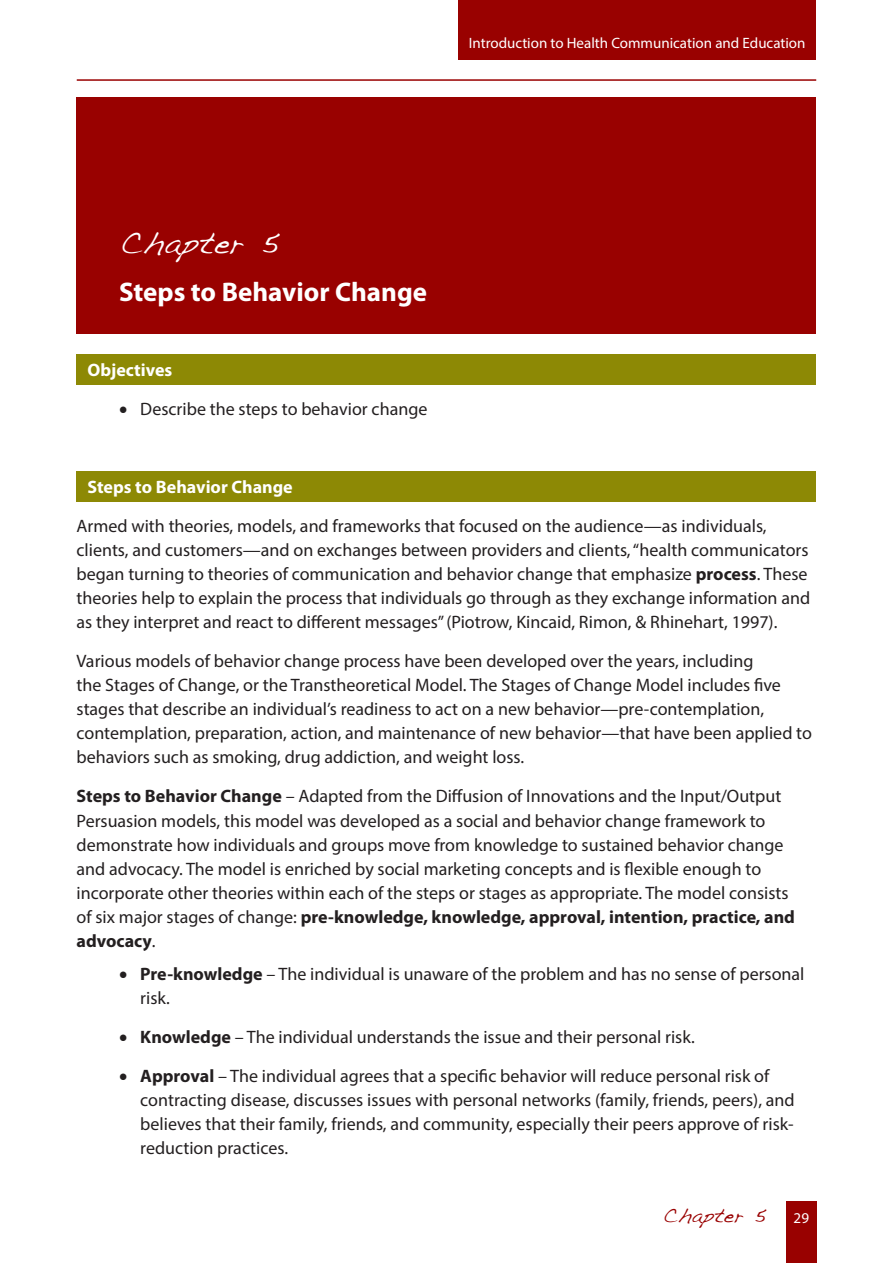
<style>
.page{position:relative;width:893px;height:1263px;background:#fff}
.page>*{position:absolute;margin:0;border:0;box-sizing:border-box;transform-origin:0 0}
.Heading_A{font:700 27px "Myriad Pro";color:#fff}
.Heading_A-2{font:25.5px "Dakota";color:#fff}
.t1{font:18px/24px "Myriad Pro";color:#231f20}
.Head_Color{font:700 18px "Myriad Pro";color:#fff}
.t2{font:16.5px "Dakota";color:#990100}
.t3{font:15px "Myriad Pro";color:#fff}
.s1{font-weight:700}
</style>
<div class="page">
<div style="left:786px;top:1201px;width:30px;height:62px;background:#990100"></div>
<hr style="left:77px;top:79px;width:739px;height:2px;background:#990100">
<div style="left:458px;top:0;width:358px;height:60px;background:#990100"></div>
<div style="left:77px;top:97px;width:739px;height:195px;background:#990100"></div>
<div style="left:77px;top:154px;width:739px;height:180px;background:#990100"></div>
<div style="left:77px;top:354px;width:739px;height:31px;background:#8d8905"></div>
<div style="left:77px;top:471px;width:739px;height:31px;background:#8d8905"></div>
<p class="t3" style="left:469px;top:34px;width:338px">Introduction to Health Communication and Education</p>
<p class="Heading_A-2" style="left:119px;top:230px;width:161px">Chapter 5</p>
<p class="Heading_A" style="left:119px;top:275px;width:310px">Steps to Behavior Change</p>
<p class="Head_Color" style="left:87px;top:359px;width:86px">Objectives</p>
<p class="t1" style="left:119px;top:397px;width:310px">• Describe the steps to behavior change</p>
<p class="Head_Color" style="left:87px;top:476px;width:207px">Steps to Behavior Change</p>
<p class="t1" style="left:77px;top:514px;width:735px">Armed with theories, models, and frameworks that focused on the audience—as individuals, clients, and customers—and on exchanges between providers and clients, “health communicators began turning to theories of communication and behavior change that emphasize <span class="s1">process</span>. These theories help to explain the process that individuals go through as they exchange information and as they interpret and react to different messages” (Piotrow, Kincaid, Rimon, &amp; Rhinehart, 1997).</p>
<p class="t1" style="left:77px;top:649px;width:737px">Various models of behavior change process have been developed over the years, including<br>the Stages of Change, or the Transtheoretical Model. The Stages of Change Model includes five stages that describe an individual’s readiness to act on a new behavior—pre-contemplation, contemplation, preparation, action, and maintenance of new behavior—that have been applied to behaviors such as smoking, drug addiction, and weight loss.</p>
<p class="t1" style="left:77px;top:784px;width:720px"><span class="s1">Steps to Behavior Change</span> – Adapted from the Diffusion of Innovations and the Input/Output Persuasion models, this model was developed as a social and behavior change framework to demonstrate how individuals and groups move from knowledge to sustained behavior change and advocacy. The model is enriched by social marketing concepts and is flexible enough to incorporate other theories within each of the steps or stages as appropriate. The model consists of six major stages of change: <span class="s1">pre-knowledge, knowledge, approval, intention, practice, and advocacy</span>.</p>
<p class="t1" style="left:140px;top:961px;width:666px;text-indent:-21px">• <span class="s1">Pre-knowledge</span> – The individual is unaware of the problem and has no sense of personal risk.</p>
<p class="t1" style="left:119px;top:1024px;width:577px">• <span class="s1">Knowledge</span> – The individual understands the issue and their personal risk.</p>
<p class="t1" style="left:140px;top:1063px;width:656px;text-indent:-21px">• <span class="s1">Approval</span> – The individual agrees that a specific behavior will reduce personal risk of contracting disease, discusses issues with personal networks (family, friends, peers), and believes that their family, friends, and community, especially their peers approve of risk&shy;reduction practices.</p>
<p class="t2" style="left:663px;top:1206px;width:105px">Chapter 5</p>
<p class="t3" style="left:794px;top:1209px;width:17px">29</p>
</div>
